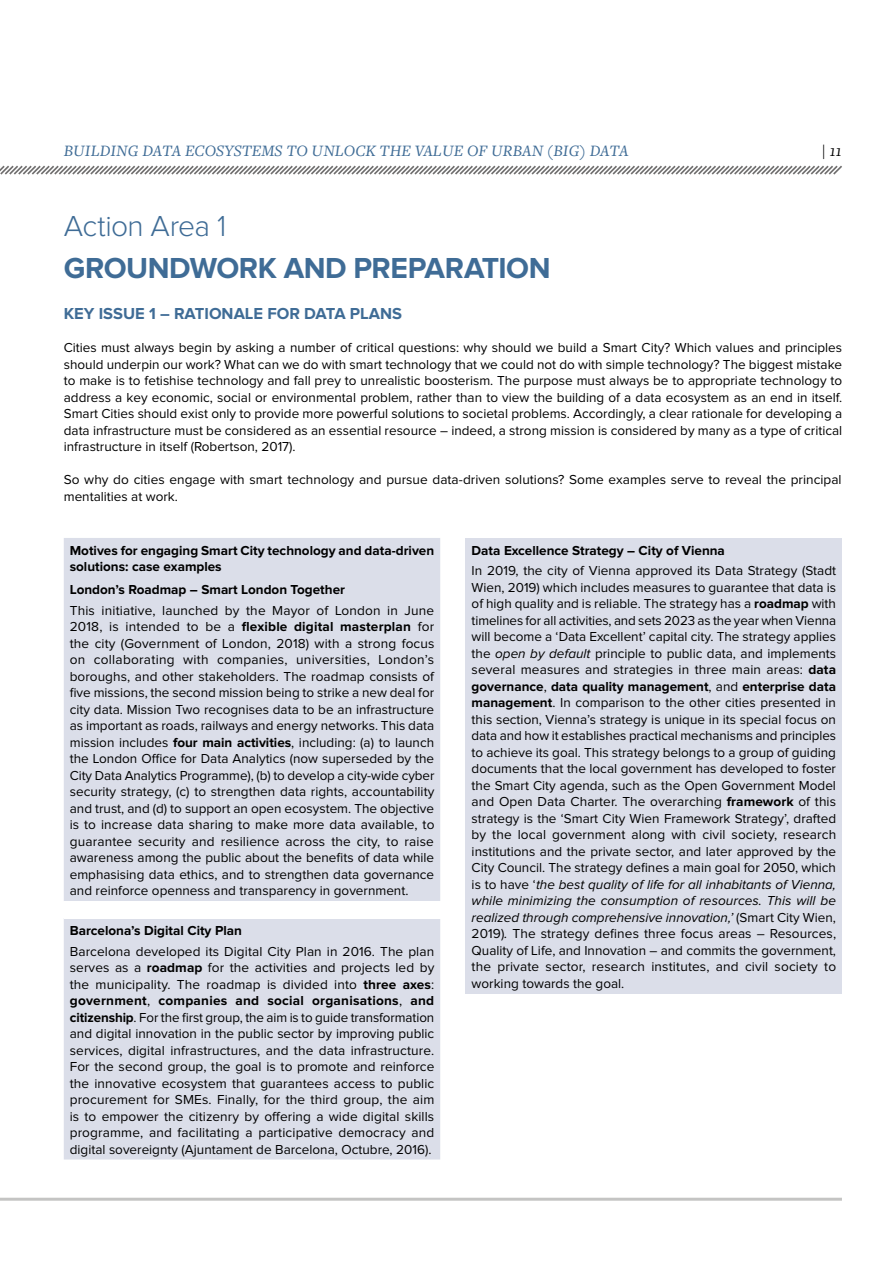
<style>
.page{position:relative;width:893px;height:1263px;background:#fff}
.page>*{position:absolute;margin:0;border:0;box-sizing:border-box;transform-origin:0 0}
._1_Title{font:700 30px "Proxima Nova";letter-spacing:-.015em;color:#3f6c96}
._1_Title-2{font:300 30px "Proxima Nova";letter-spacing:-.02em;color:#3f6c96}
.t1{font:italic 16.5px "Freight Text Pro";color:#3f6c96}
.t2{font:700 16.5px "Proxima Nova";color:#3f6c96}
.t3{font:italic 16.5px "Freight Text Pro";color:#000}
.t4{font:13.5px/16.5px "Proxima Nova";color:#000;text-align:justify}
.t5{font:700 13.5px/16.5px "Proxima Nova";color:#000}
.s1{font-weight:700}
.s2{font-style:italic}
</style>
<div class="page">
<hr style="left:0;top:1198px;width:842px;height:3px;background:#9d9d9c">
<svg style="left:0;top:165px;width:842px;height:10px"></svg>
<div style="left:64px;top:538px;width:376px;height:621px;background:#dbdee9"></div>
<div style="left:64px;top:901px;width:376px;height:17px;background:#fff"></div>
<div style="left:466px;top:538px;width:376px;height:456px;background:#dbdee9"></div>
<p class="t1" style="left:64px;top:140px;width:566px">BUILDING DATA ECOSYSTEMS TO UNLOCK THE VALUE OF URBAN (BIG) DATA</p>
<p class="t3" style="left:821px;top:140px;width:22px">| 11</p>
<p class="_1_Title-2" style="left:64px;top:209px;width:164px">Action Area 1</p>
<p class="_1_Title" style="left:64px;top:251px;width:488px">GROUNDWORK AND PREPARATION</p>
<p class="t2" style="left:64px;top:304px;width:340px">KEY ISSUE 1 – RATIONALE FOR DATA PLANS</p>
<p class="t4" style="left:64px;top:340px;width:780px">Cities must always begin by asking a number of critical questions: why should we build a Smart City? Which values and principles should underpin our work? What can we do with smart technology that we could not do with simple technology? The biggest mistake to make is to fetishise technology and fall prey to unrealistic boosterism. The purpose must always be to appropriate technology to address a key economic, social or environmental problem, rather than to view the building of a data ecosystem as an end in itself.<br>Smart Cities should exist only to provide more powerful solutions to societal problems. Accordingly, a clear rationale for developing a data infrastructure must be considered as an essential resource – indeed, a strong mission is considered by many as a type of critical infrastructure in itself (Robertson, 2017).</p>
<p class="t4" style="left:64px;top:472px;width:779px">So why do cities engage with smart technology and pursue data-driven solutions? Some examples serve to reveal the principal mentalities at work.</p>
<p class="t5" style="left:70px;top:542px;width:366px">Motives for engaging Smart City technology and data-driven solutions: case examples</p>
<p class="t5" style="left:70px;top:581px;width:277px">London’s Roadmap – Smart London Together</p>
<p class="t4" style="left:70px;top:602px;width:366px">This initiative, launched by the Mayor of London in June 2018, is intended to be a <span class="s1">flexible digital masterplan</span> for the city (Government of London, 2018) with a strong focus on collaborating with companies, universities, London’s boroughs, and other stakeholders. The roadmap consists of five missions, the second mission being to strike a new deal for city data. Mission Two recognises data to be an infrastructure as important as roads, railways and energy networks. This data mission includes <span class="s1">four main activities</span>, including: (a) to launch the London Office for Data Analytics (now superseded by the City Data Analytics Programme), (b) to develop a city-wide cyber security strategy, (c) to strengthen data rights, accountability and trust, and (d) to support an open ecosystem. The objective is to increase data sharing to make more data available, to guarantee security and resilience across the city, to raise awareness among the public about the benefits of data while emphasising data ethics, and to strengthen data governance and reinforce openness and transparency in government.</p>
<p class="t5" style="left:70px;top:922px;width:174px">Barcelona’s Digital City Plan</p>
<p class="t4" style="left:70px;top:943px;width:366px">Barcelona developed its Digital City Plan in 2016. The plan serves as a <span class="s1">roadmap</span> for the activities and projects led by the municipality. The roadmap is divided into <span class="s1">three axes</span>: <span class="s1">government</span>, <span class="s1">companies and social organisations</span>, <span class="s1">and citizenship</span>. For the first group, the aim is to guide transformation and digital innovation in the public sector by improving public services, digital infrastructures, and the data infrastructure.<br>For the second group, the goal is to promote and reinforce the innovative ecosystem that guarantees access to public procurement for SMEs. Finally, for the third group, the aim is to empower the citizenry by offering a wide digital skills programme, and facilitating a participative democracy and digital sovereignty (Ajuntament de Barcelona, Octubre, 2016).</p>
<p class="t5" style="left:472px;top:542px;width:255px">Data Excellence Strategy – City of Vienna</p>
<p class="t4" style="left:472px;top:563px;width:366px">In 2019, the city of Vienna approved its Data Strategy (Stadt Wien, 2019) which includes measures to guarantee that data is of high quality and is reliable. The strategy has a <span class="s1">roadmap</span> with timelines for all activities, and sets 2023 as the year when Vienna will become a ‘Data Excellent’ capital city. The strategy applies the <span class="s2">open by default</span> principle to public data, and implements several measures and strategies in three main areas: <span class="s1">data governance</span>, <span class="s1">data quality management</span>, and <span class="s1">enterprise data management</span>. In comparison to the other cities presented in this section, Vienna’s strategy is unique in its special focus on data and how it establishes practical mechanisms and principles to achieve its goal. This strategy belongs to a group of guiding documents that the local government has developed to foster the Smart City agenda, such as the Open Government Model and Open Data Charter. The overarching <span class="s1">framework</span> of this strategy is the ‘Smart City Wien Framework Strategy’, drafted by the local government along with civil society, research institutions and the private sector, and later approved by the City Council. The strategy defines a main goal for 2050, which is to have ‘<span class="s2">the best quality of life for all inhabitants of Vienna, while minimizing the consumption of resources. This will be realized through comprehensive innovation,’</span> (Smart City Wien, 2019)<span class="s2">.</span> The strategy defines three focus areas – Resources, Quality of Life, and Innovation – and commits the government, the private sector, research institutes, and civil society to working towards the goal.</p>
</div>
